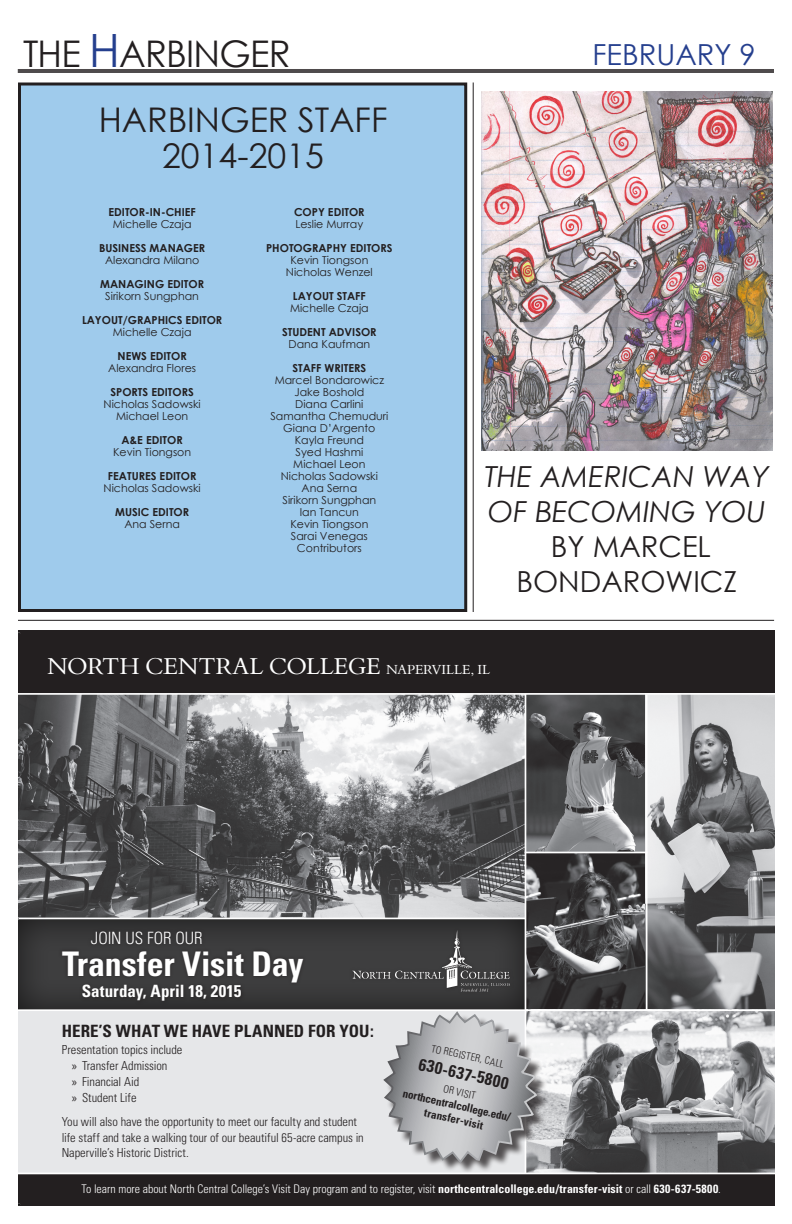
<style>
.page{position:relative;width:792px;height:1224px;background:#fff}
.page>*{position:absolute;margin:0;border:0;box-sizing:border-box;transform-origin:0 0}
.t1{font:36.7px "Century Gothic";letter-spacing:-.02em;color:#231f20}
.t2{font:34px "Century Gothic";color:#231f20}
.t3{font:700 condensed 33.9px "Univers";letter-spacing:-.01em;color:#fff}
.t4{font:italic 29px/34.8px "Century Gothic";color:#231f20}
.t5{font:29px "Century Gothic";color:#231f20}
.t6{font:29px "Century Gothic";color:#253f8e}
.t7{font:23.7px "Aldine 401 BT Roman A";letter-spacing:-.005em;color:#fff}
.t8{font:700 condensed 16.9px "Univers";letter-spacing:.005em;color:#231f20}
.t9{font:700 condensed 16.9px "Univers";letter-spacing:.005em;color:#fff}
.t10{font:300 condensed 16.9px "Univers";letter-spacing:-.005em;color:#fff}
.t11{font:300 condensed 12.4px/15.8px "Univers";color:#231f20}
.t12{font:300 condensed 11.9px "Univers";color:#fff}
.t13{font:700 condensed 11.3px/14px "Univers";color:#231f20;text-align:center}
.t14{font:11px "Century Gothic";color:#231f20}
.t15{font:700 11px "Century Gothic";color:#231f20}
.t16{font:300 condensed 10.2px "Univers";color:#231f20}
.s1{font-size:45.9px;color:#253f8e}
.s2{font-size:13.6px}
.s3{font-family:"Myriad Pro";font-weight:400;font-stretch:normal}
.s4{font-weight:700}
</style>
<div class="page">
<hr style="left:18px;top:69px;width:756px;height:4px;background:#4f4b4c">
<div style="left:20px;top:84px;width:446px;height:526px;background:#9fcbec"></div>
<div style="left:18px;top:82px;width:449px;height:530px;border:3px solid #231f20"></div>
<img style="left:18px;top:695px;width:507px;height:218px">
<div style="left:18px;top:913px;width:509px;height:98px;background:#231f20;opacity:.75"></div>
<div style="left:18px;top:630px;width:756px;height:64px;background:#231f20"></div>
<div style="left:18px;top:1173px;width:756px;height:33px;background:#231f20"></div>
<div style="left:18px;top:1011px;width:507px;height:162px;background:#e6e7e9"></div>
<div style="left:349px;top:927px;width:165px;height:68px;background:#363637"></div>
<svg style="left:352px;top:930px;width:158px;height:62px"></svg>
<img style="left:526px;top:695px;width:120px;height:314px">
<img style="left:647px;top:695px;width:127px;height:314px">
<img style="left:538px;top:1011px;width:236px;height:162px">
<hr style="left:18px;top:693px;width:756px;height:2px;background:#fff">
<hr style="left:18px;top:918px;width:507px;height:1px;background:#fff">
<hr style="left:525px;top:852px;width:122px;height:1px;background:#fff">
<hr style="left:525px;top:694px;width:1px;height:479px;background:#fff">
<div style="left:385px;top:1013px;width:164px;height:162px;background:#231f20;opacity:.75"></div>
<svg style="left:383px;top:1011px;width:155px;height:154px"></svg>
<hr style="left:18px;top:1009px;width:756px;height:2px;background:#fff">
<hr style="left:18px;top:1173px;width:756px;height:1px;background:#fff">
<div style="left:87px;top:928px;width:119px;height:20px;background:#353435"></div>
<div style="left:58px;top:948px;width:249px;height:38px;background:#231f20;opacity:.75"></div>
<div style="left:79px;top:981px;width:167px;height:25px;background:#323232"></div>
<hr style="left:18px;top:620px;width:756px;height:1px;background:#231f20">
<img style="left:481px;top:92px;width:292px;height:359px">
<hr style="left:473px;top:82px;width:1px;height:530px;background:#231f20">
<p class="t1" style="left:23px;top:28px;width:269px">THE <span class="s1">H</span>ARBINGER</p>
<p class="t6" style="left:592px;top:34px;width:165px">FEBRUARY 9</p>
<p class="t2" style="left:99px;top:96px;width:290px">HARBINGER STAFF</p>
<p class="t2" style="left:162px;top:132px;width:163px">2014-2015</p>
<p class="t15" style="left:109px;top:204px;width:89px">EDITOR-IN-CHIEF</p>
<p class="t14" style="left:113px;top:216px;width:80px">Michelle Czaja</p>
<p class="t15" style="left:99px;top:240px;width:108px">BUSINESS MANAGER</p>
<p class="t14" style="left:105px;top:252px;width:96px">Alexandra Milano</p>
<p class="t15" style="left:100px;top:276px;width:105px">MANAGING EDITOR</p>
<p class="t14" style="left:105px;top:288px;width:95px">Sirikorn Sungphan</p>
<p class="t15" style="left:82px;top:312px;width:142px">LAYOUT/GRAPHICS EDITOR</p>
<p class="t14" style="left:113px;top:324px;width:80px">Michelle Czaja</p>
<p class="t15" style="left:118px;top:348px;width:71px">NEWS EDITOR</p>
<p class="t14" style="left:108px;top:360px;width:89px">Alexandra Flores</p>
<p class="t15" style="left:110px;top:384px;width:85px">SPORTS EDITORS</p>
<p class="t14" style="left:104px;top:396px;width:99px">Nicholas Sadowski</p>
<p class="t14" style="left:116px;top:408px;width:74px">Michael Leon</p>
<p class="t15" style="left:122px;top:432px;width:63px">A&amp;E EDITOR</p>
<p class="t14" style="left:113px;top:444px;width:80px">Kevin Tiongson</p>
<p class="t15" style="left:108px;top:468px;width:90px">FEATURES EDITOR</p>
<p class="t14" style="left:104px;top:480px;width:99px">Nicholas Sadowski</p>
<p class="t15" style="left:115px;top:504px;width:76px">MUSIC EDITOR</p>
<p class="t14" style="left:124px;top:516px;width:57px">Ana Serna</p>
<p class="t15" style="left:294px;top:204px;width:72px">COPY EDITOR</p>
<p class="t14" style="left:295px;top:216px;width:69px">Leslie Murray</p>
<p class="t15" style="left:266px;top:240px;width:128px">PHOTOGRAPHY EDITORS</p>
<p class="t14" style="left:290px;top:252px;width:80px">Kevin Tiongson</p>
<p class="t14" style="left:286px;top:264px;width:88px">Nicholas Wenzel</p>
<p class="t15" style="left:293px;top:288px;width:74px">LAYOUT STAFF</p>
<p class="t14" style="left:290px;top:300px;width:80px">Michelle Czaja</p>
<p class="t15" style="left:282px;top:324px;width:96px">STUDENT ADVISOR</p>
<p class="t14" style="left:289px;top:336px;width:83px">Dana Kaufman</p>
<p class="t15" style="left:292px;top:360px;width:75px">STAFF WRITERS</p>
<p class="t14" style="left:275px;top:372px;width:111px">Marcel Bondarowicz</p>
<p class="t14" style="left:294px;top:384px;width:71px">Jake Boshold</p>
<p class="t14" style="left:295px;top:396px;width:70px">Diana Carlini</p>
<p class="t14" style="left:270px;top:408px;width:120px">Samantha Chemuduri</p>
<p class="t14" style="left:283px;top:420px;width:94px">Giana D’Argento</p>
<p class="t14" style="left:295px;top:432px;width:71px">Kayla Freund</p>
<p class="t14" style="left:296px;top:444px;width:69px">Syed Hashmi</p>
<p class="t14" style="left:293px;top:456px;width:74px">Michael Leon</p>
<p class="t14" style="left:281px;top:468px;width:99px">Nicholas Sadowski</p>
<p class="t14" style="left:302px;top:480px;width:57px">Ana Serna</p>
<p class="t14" style="left:283px;top:492px;width:95px">Sirikorn Sungphan</p>
<p class="t14" style="left:300px;top:504px;width:61px">Ian Tancun</p>
<p class="t14" style="left:290px;top:516px;width:80px">Kevin Tiongson</p>
<p class="t14" style="left:291px;top:528px;width:78px">Sarai Venegas</p>
<p class="t14" style="left:297px;top:540px;width:66px">Contributors</p>
<p class="t4" style="left:485px;top:459px;width:286px">THE AMERICAN WAY<br>OF BECOMING YOU</p>
<p class="t5" style="left:551px;top:526px;width:162px">BY MARCEL</p>
<p class="t5" style="left:516px;top:561px;width:223px">BONDAROWICZ</p>
<p class="t7" style="left:47px;top:651px;width:444px">NORTH CENTRAL COLLEGE <span class="s2">NAPERVILLE, IL</span></p>
<p class="t10" style="left:91px;top:928px;width:113px">JoiN uS For our</p>
<p class="t3" style="left:62px;top:943px;width:243px">transfer visit day</p>
<p class="t9" style="left:82px;top:981px;width:161px">saturday, april 18, 2015</p>
<p class="t8" style="left:62px;top:1021px;width:314px">Here’s wHat we Have plaNNed for you:</p>
<p class="t16" style="left:433px;top:1042px;width:75px;rotate:12deg">To regiSTer, CALL</p>
<p class="t11" style="left:72px;top:1042px;width:112px;text-indent:-10px">Presentation topics include <span class="s3">»</span> Transfer Admission<br><span class="s3">»</span> Financial Aid<br><span class="s3">»</span> Student Life</p>
<p class="t11" style="left:62px;top:1113px;width:304px">You will also have the opportunity to meet our faculty and student life staff and take a walking tour of our beautiful 65-acre campus in<br>Naperville’s Historic District.</p>
<p class="t12" style="left:82px;top:1182px;width:641px">To learn more about North Central College’s Visit Day program and to register, visit <span class="s4">northcentralcollege.edu/transfer-visit</span> or call <span class="s4">630-637-5800</span>.</p>
<p class="t8" style="left:421px;top:1054px;width:93px;rotate:12deg">630-637-5800</p>
<p class="t16" style="left:445px;top:1083px;width:34px;rotate:12deg">or ViSiT</p>
<p class="t13" style="left:405px;top:1086px;width:112px;rotate:13deg">northcentralcollege.edu/ transfer-visit</p>
</div>
